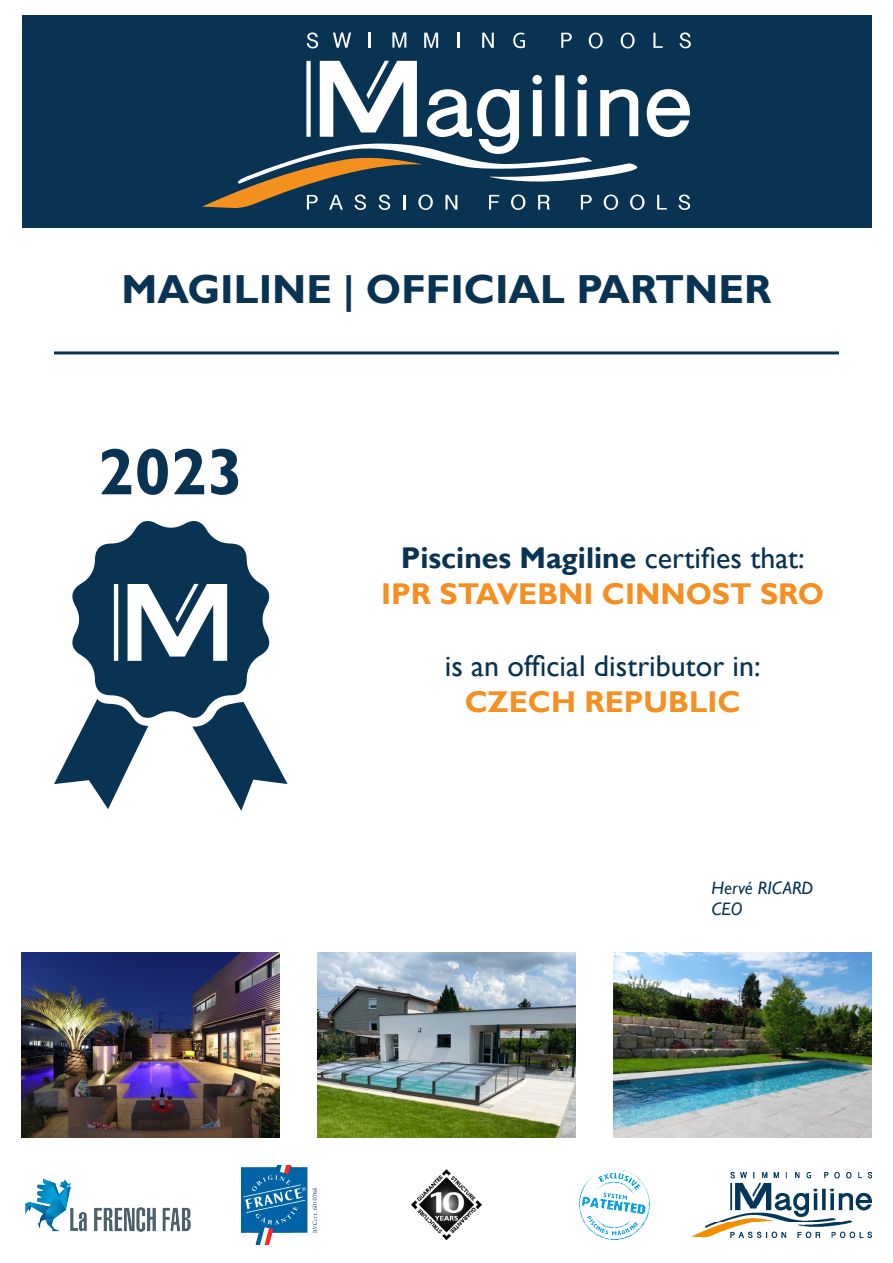
<style>
.page{position:relative;width:893px;height:1263px;background:#fff}
.page>*{position:absolute;margin:0;border:0;box-sizing:border-box;transform-origin:0 0}
.t1{font:700 66px "Gill Sans";color:#093353}
.t2{font:700 40.5px "Gill Sans";color:#093353}
.t3{font:700 30px "Gill Sans";color:#f48f23}
.t4{font:700 30px "Gill Sans";color:#093353}
.t5{font:30px "Gill Sans";color:#093353}
.t6{font:italic 18px "Gill Sans";color:#093353}
.s1{font-weight:400}
</style>
<div class="page">
<div style="left:22px;top:15px;width:849px;height:212px;background:#093353"></div>
<svg style="left:307px;top:32px;width:11px;height:16px"></svg>
<svg style="left:333px;top:33px;width:18px;height:15px"></svg>
<svg style="left:369px;top:33px;width:2px;height:15px"></svg>
<svg style="left:392px;top:32px;width:14px;height:16px"></svg>
<svg style="left:424px;top:33px;width:14px;height:15px"></svg>
<svg style="left:482px;top:33px;width:12px;height:15px"></svg>
<svg style="left:561px;top:33px;width:11px;height:15px"></svg>
<svg style="left:589px;top:33px;width:14px;height:15px"></svg>
<svg style="left:621px;top:33px;width:14px;height:15px"></svg>
<svg style="left:653px;top:33px;width:10px;height:15px"></svg>
<svg style="left:680px;top:32px;width:11px;height:16px"></svg>
<svg style="left:513px;top:33px;width:12px;height:15px"></svg>
<svg style="left:457px;top:32px;width:2px;height:16px"></svg>
<svg style="left:202px;top:61px;width:488px;height:149px"></svg>
<hr style="left:54px;top:351px;width:785px;height:3px;background:#093353">
<img style="left:614px;top:952px;width:257px;height:185px">
<img style="left:692px;top:1173px;width:179px;height:64px">
<img style="left:579px;top:1170px;width:70px;height:70px">
<img style="left:411px;top:1170px;width:71px;height:70px">
<img style="left:242px;top:1165px;width:74px;height:79px">
<img style="left:25px;top:1178px;width:166px;height:54px">
<img style="left:318px;top:952px;width:257px;height:185px">
<img style="left:22px;top:952px;width:257px;height:185px">
<svg style="left:54px;top:521px;width:234px;height:290px"></svg>
<p class="t2" style="left:121px;top:265px;width:651px">MAGILINE | OFFICIAL PARTNER</p>
<p class="t1" style="left:98px;top:432px;width:147px">2023</p>
<p class="t4" style="left:401px;top:540px;width:406px">Piscines Magiline <span class="s1">certifies that:</span></p>
<p class="t3" style="left:381px;top:576px;width:444px">IPR STAVEBNI CINNOST SRO</p>
<p class="t5" style="left:445px;top:649px;width:317px">is an official distributor in:</p>
<p class="t3" style="left:465px;top:684px;width:277px">CZECH REPUBLIC</p>
<p class="t6" style="left:711px;top:877px;width:103px">Hervé RICARD</p>
<p class="t6" style="left:711px;top:898px;width:32px">CEO</p>
</div>
